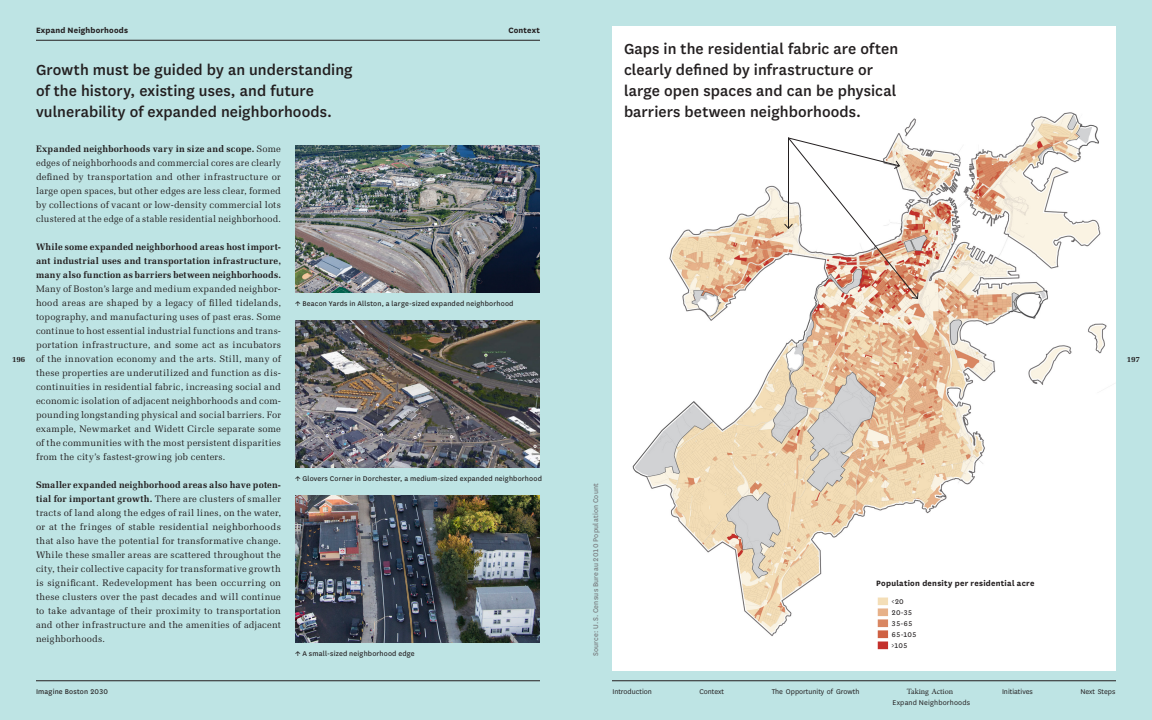
<style>
.page{position:relative;width:1152px;height:720px;background:#fff}
.page>*{position:absolute;margin:0;border:0;box-sizing:border-box;transform-origin:0 0}
.Sub-Section_Paragrap{font:500 17px/21px "National";letter-spacing:.005em;color:#231f20}
.Body_Paragraph_no_in{font:9.4px/14px "Melior LT Pro";letter-spacing:.02em;color:#231f20;text-align:justify}
.Graph_title{font:700 9px "National";letter-spacing:.03em;color:#231f20}
.Running_header{font:700 9px "National";letter-spacing:.02em;color:#231f20}
.t1{font:8px "National";letter-spacing:.02em;color:#231f20}
.t2{font:8px "National";color:#231f20}
.Source_notes_-_graph{font:8px "National";letter-spacing:.02em;color:#76787b}
.t3{font:8px "National";letter-spacing:.025em;color:#231f20}
.t4{font:8px "Minion Pro";color:#231f20}
.t5{font:700 8px "Melior LT Pro";letter-spacing:-.005em;color:#231f20}
.s1{font-weight:700}
</style>
<div class="page">
<div style="left:576px;top:0;width:576px;height:720px;background:#bee4e4"></div>
<div style="left:0;top:0;width:576px;height:720px;background:#bee4e4"></div>
<div style="left:612px;top:26px;width:504px;height:644px;background:#fff"></div>
<img style="left:632px;top:112px;width:475px;height:524px">
<img style="left:295px;top:495px;width:245px;height:147px">
<img style="left:295px;top:320px;width:245px;height:148px">
<img style="left:295px;top:145px;width:245px;height:147px">
<img style="left:869px;top:592px;width:22px;height:58px">
<svg style="left:783px;top:137px;width:136px;height:163px"></svg>
<hr style="left:612px;top:681px;width:504px;height:1px;background:#231f20">
<hr style="left:36px;top:681px;width:504px;height:1px;background:#231f20">
<hr style="left:36px;top:40px;width:504px;height:1px;background:#231f20">
<p class="Running_header" style="left:36px;top:24px;width:94px">Expand Neighborhoods</p>
<p class="Running_header" style="left:508px;top:24px;width:33px">Context</p>
<p class="Sub-Section_Paragrap" style="left:624px;top:37px;width:276px">Gaps in the residential fabric are often clearly defined by infrastructure or large open spaces and can be physical barriers between neighborhoods.</p>
<p class="Sub-Section_Paragrap" style="left:36px;top:58px;width:318px">Growth must be guided by an understanding of the history, existing uses, and future vulnerability of expanded neighborhoods.</p>
<p class="Body_Paragraph_no_in" style="left:36px;top:142px;width:247px"><span class="s1">Expanded neighborhoods vary in size and scope.</span> Some edges of neighborhoods and commercial cores are clearly defined by transportation and other infrastructure or large open spaces, but other edges are less clear, formed by collections of vacant or low-density commercial lots clustered at the edge of a stable residential neighborhood.</p>
<p class="Body_Paragraph_no_in" style="left:36px;top:240px;width:247px"><span class="s1">While some expanded neighborhood areas host import&shy;ant industrial uses and transportation infrastructure, many also function as barriers between neighborhoods.<br></span>Many of Boston’s large and medium expanded neighbor&shy;hood areas are shaped by a legacy of filled tidelands, topography, and manufacturing uses of past eras. Some continue to host essential industrial functions and trans&shy;portation infrastructure, and some act as incubators of the innovation economy and the arts. Still, many of these properties are underutilized and function as dis&shy;continuities in residential fabric, increasing social and economic isolation of adjacent neighborhoods and com&shy;pounding longstanding physical and social barriers. For example, Newmarket and Widett Circle separate some of the communities with the most persistent disparities from the city’s fastest-growing job centers.</p>
<p class="Body_Paragraph_no_in" style="left:36px;top:478px;width:247px"><span class="s1">Smaller expanded neighborhood areas also have poten&shy;tial for important growth.</span> There are clusters of smaller tracts of land along the edges of rail lines, on the water, or at the fringes of stable residential neighborhoods that also have the potential for transformative change.<br>While these smaller areas are scattered throughout the city, their collective capacity for transformative growth is significant. Redevelopment has been occurring on these clusters over the past decades and will continue to take advantage of their proximity to transportation and other infrastructure and the amenities of adjacent neighborhoods.</p>
<p class="t1" style="left:295px;top:298px;width:220px">↑ Beacon Yards in Allston, a large-sized expanded neighborhood</p>
<p class="t5" style="left:12px;top:354px;width:15px">196</p>
<p class="t5" style="left:1127px;top:354px;width:15px">197</p>
<p class="t1" style="left:295px;top:473px;width:248px">↑ Glovers Corner in Dorchester, a medium-sized expanded neighborhood</p>
<p class="Source_notes_-_graph" style="left:590px;top:656px;width:174px;rotate:-90deg">Source: U.S. Census Bureau 2010 Population Count</p>
<p class="Graph_title" style="left:876px;top:577px;width:160px">Population density per residential acre</p>
<p class="t1" style="left:892px;top:596px;width:14px">&lt;20</p>
<p class="t1" style="left:892px;top:607px;width:22px">20-35</p>
<p class="t1" style="left:892px;top:618px;width:23px">35-65</p>
<p class="t1" style="left:892px;top:629px;width:26px">65-105</p>
<p class="t1" style="left:892px;top:640px;width:17px">&gt;105</p>
<p class="t1" style="left:295px;top:648px;width:121px">↑ A small-sized neighborhood edge</p>
<p class="t1" style="left:36px;top:686px;width:74px">Imagine Boston 2030</p>
<p class="t2" style="left:612px;top:686px;width:41px">Introduction</p>
<p class="t2" style="left:700px;top:686px;width:26px">Context</p>
<p class="t2" style="left:772px;top:686px;width:89px">The Opportunity of Growth</p>
<p class="t4" style="left:907px;top:686px;width:48px">Taking Action</p>
<p class="t2" style="left:1002px;top:686px;width:32px">Initiatives</p>
<p class="t2" style="left:1080px;top:686px;width:37px">Next Steps</p>
<p class="t3" style="left:893px;top:697px;width:79px">Expand Neighborhoods</p>
</div>
